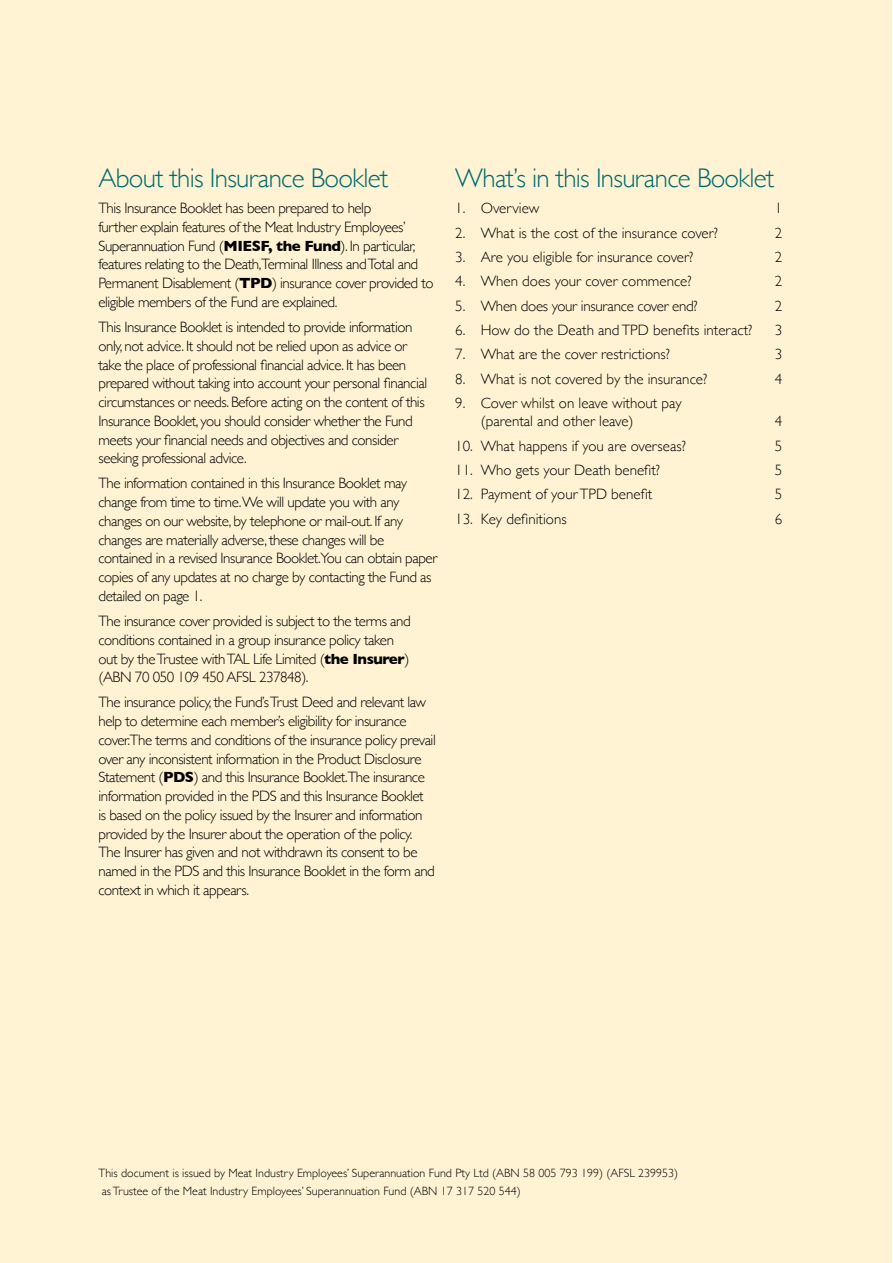
<style>
.page{position:relative;width:893px;height:1263px;background:#fff}
.page>*{position:absolute;margin:0;border:0;box-sizing:border-box;transform-origin:0 0}
.t1{font:300 27px "Gill Sans";letter-spacing:-.025em;color:#006b6e}
.t2{font:300 15px/18.8px "Gill Sans";letter-spacing:-.03em;color:#000}
.t3{font:300 15px/18px "Gill Sans";color:#000}
.t4{font:300 12px/18.5px "Gill Sans";color:#000}
.s1{font-weight:700}
</style>
<div class="page">
<div style="left:0;top:0;width:892px;height:1263px;background:#fff3d3"></div>
<h1 class="t1" style="left:99px;top:156px;width:291px">About this Insurance Booklet</h1>
<p class="t2" style="left:99px;top:198px;width:337px">This Insurance Booklet has been prepared to help<br>further explain features of the Meat Industry Employees’ Superannuation Fund (<span class="s1">MIESF, the Fund</span>). In particular, features relating to the Death,Terminal Illness and Total and Permanent Disablement (<span class="s1">TPD</span>) insurance cover provided to eligible members of the Fund are explained.</p>
<p class="t2" style="left:99px;top:317px;width:330px">This Insurance Booklet is intended to provide information only, not advice. It should not be relied upon as advice or take the place of professional financial advice. It has been prepared without taking into account your personal financial circumstances or needs. Before acting on the content of this Insurance Booklet, you should consider whether the Fund meets your financial needs and objectives and consider seeking professional advice.</p>
<p class="t2" style="left:99px;top:473px;width:340px">The information contained in this Insurance Booklet may change from time to time.We will update you with any changes on our website, by telephone or mail-out. If any changes are materially adverse, these changes will be contained in a revised Insurance Booklet.You can obtain paper copies of any updates at no charge by contacting the Fund as detailed on page 1.</p>
<p class="t2" style="left:99px;top:611px;width:314px">The insurance cover provided is subject to the terms and conditions contained in a group insurance policy taken out by the Trustee with TAL Life Limited (<span class="s1">the Insurer</span>) (ABN 70 050 109 450 AFSL 237848).</p>
<p class="t2" style="left:99px;top:692px;width:339px">The insurance policy, the Fund’s Trust Deed and relevant law help to determine each member’s eligibility for insurance cover.The terms and conditions of the insurance policy prevail over any inconsistent information in the Product Disclosure Statement (<span class="s1">PDS</span>) and this Insurance Booklet.The insurance information provided in the PDS and this Insurance Booklet<br>is based on the policy issued by the Insurer and information provided by the Insurer about the operation of the policy.<br>The Insurer has given and not withdrawn its consent to be named in the PDS and this Insurance Booklet in the form and context in which it appears.</p>
<h1 class="t1" style="left:455px;top:156px;width:320px">What’s in this Insurance Booklet</h1>
<p class="t3" style="left:455px;top:199px;width:86px">1. Overview</p>
<p class="t2" style="left:775px;top:198px;width:9px">1</p>
<p class="t3" style="left:455px;top:223px;width:264px">2. What is the cost of the insurance cover?</p>
<p class="t2" style="left:775px;top:223px;width:9px">2</p>
<p class="t3" style="left:455px;top:247px;width:240px">3. Are you eligible for insurance cover?</p>
<p class="t2" style="left:775px;top:247px;width:9px">2</p>
<p class="t3" style="left:455px;top:272px;width:238px">4. When does your cover commence?</p>
<p class="t2" style="left:775px;top:271px;width:9px">2</p>
<p class="t2" style="left:455px;top:296px;width:244px">5. When does your insurance cover end?</p>
<p class="t2" style="left:775px;top:296px;width:9px">2</p>
<p class="t3" style="left:455px;top:320px;width:299px">6. How do the Death and TPD benefits interact?</p>
<p class="t2" style="left:775px;top:320px;width:9px">3</p>
<p class="t3" style="left:455px;top:345px;width:216px">7. What are the cover restrictions?</p>
<p class="t2" style="left:775px;top:344px;width:9px">3</p>
<p class="t3" style="left:455px;top:369px;width:254px">8. What is not covered by the insurance?</p>
<p class="t2" style="left:775px;top:369px;width:9px">4</p>
<p class="t3" style="left:481px;top:394px;width:202px;text-indent:-26px">9. Cover whilst on leave without pay (parental and other leave)</p>
<p class="t2" style="left:775px;top:411px;width:9px">4</p>
<p class="t3" style="left:455px;top:436px;width:232px">10. What happens if you are overseas?</p>
<p class="t2" style="left:775px;top:436px;width:9px">5</p>
<p class="t3" style="left:455px;top:460px;width:206px">11. Who gets your Death benefit?</p>
<p class="t2" style="left:775px;top:460px;width:9px">5</p>
<p class="t3" style="left:455px;top:485px;width:199px">12. Payment of your TPD benefit</p>
<p class="t2" style="left:775px;top:484px;width:9px">5</p>
<p class="t3" style="left:455px;top:509px;width:113px">13. Key definitions</p>
<p class="t2" style="left:775px;top:509px;width:9px">6</p>
<p class="t4" style="left:99px;top:1163px;width:581px">This document is issued by Meat Industry Employees’ Superannuation Fund Pty Ltd (ABN 58 005 793 199) (AFSL 239953) as Trustee of the Meat Industry Employees’ Superannuation Fund (ABN 17 317 520 544)</p>
</div>
